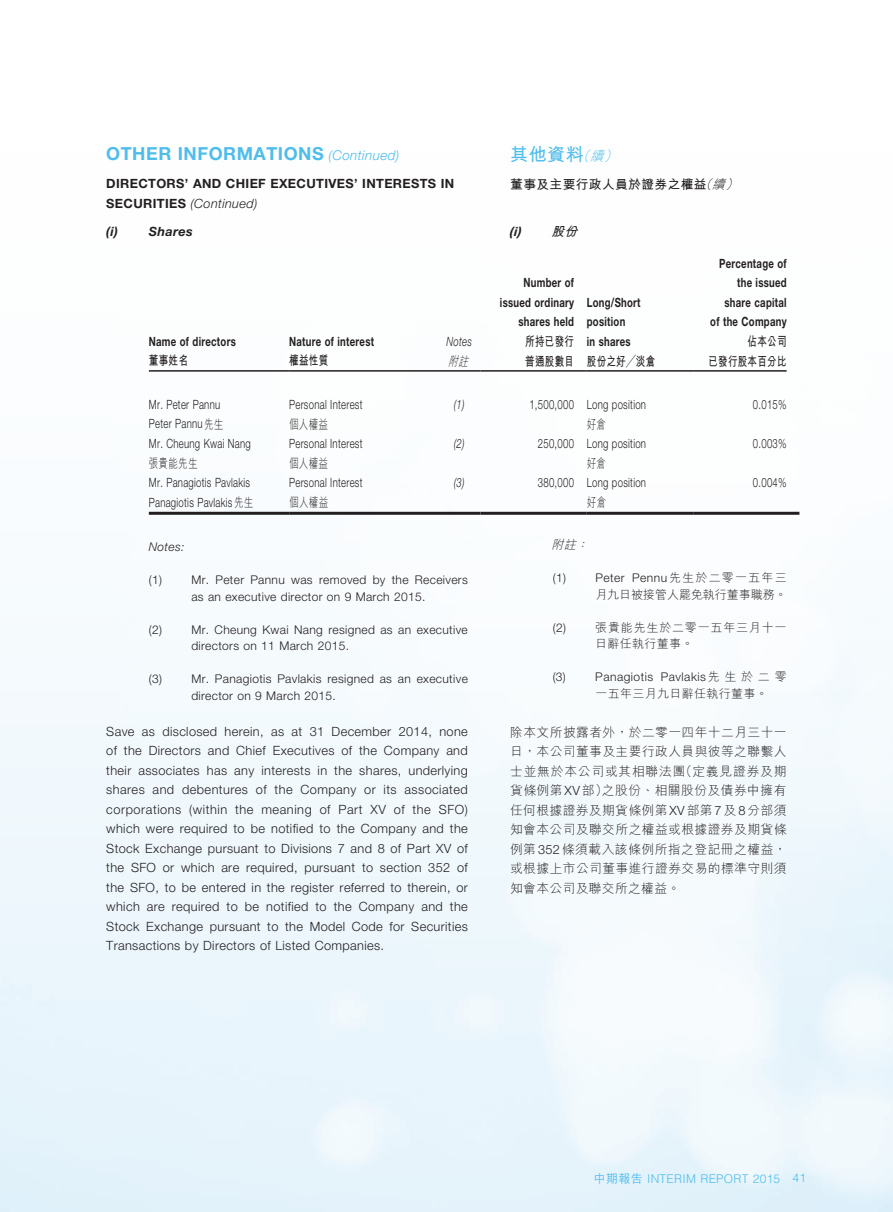
<style>
.page{position:relative;width:893px;height:1212px;background:#fff}
.page>*{position:absolute;margin:0;border:0;box-sizing:border-box;transform-origin:0 0}
.t1{font:700 18px "Helvetica Neue";letter-spacing:.03em;color:#4fbdec}
.t2{font:700 18px "M Hei HK";color:#4fbdec}
.t3{font:italic 300 13.5px "Helvetica Neue";letter-spacing:.03em;color:#4fbdec}
.t4{font:300 12.75px/19.5px "Helvetica Neue";letter-spacing:.03em;color:#231f20;text-align:justify}
.t5{font:300 12.75px "Helvetica Neue";letter-spacing:.03em;color:#231f20;scale:.75 1}
.t6{font:300 12.75px/19.5px "M Hei HK";letter-spacing:.035em;color:#231f20;text-align:justify}
.t7{font:700 12.75px "Helvetica Neue";letter-spacing:.03em;color:#231f20;scale:.75 1}
.t8{font:700 12.75px/19.5px "Helvetica Neue";letter-spacing:.03em;color:#231f20}
.t9{font:700 12.75px "M Hei HK";letter-spacing:.03em;color:#231f20;scale:.75 1}
.t10{font:300 12.75px "M Hei HK";letter-spacing:.035em;color:#231f20;scale:.75 1}
.t11{font:700 12.75px "M Hei HK";letter-spacing:.03em;color:#231f20}
.t12{font:italic 300 12.75px "Helvetica Neue";letter-spacing:.03em;color:#231f20;scale:.75 1}
.t13{font:italic 700 12.75px "Helvetica Neue";letter-spacing:.03em;color:#231f20}
.t14{font:italic 700 12.75px "Helvetica Neue";color:#231f20}
.t15{font:italic 300 12.75px "M Hei HK";color:#231f20;scale:.75 1}
.t16{font:italic 700 12.75px "M Hei HK";color:#231f20}
.t17{font:300 12px/16.5px "Helvetica Neue";letter-spacing:.03em;color:#231f20}
.t18{font:300 12px "Helvetica";letter-spacing:.025em;color:#4fbdec}
.t19{font:300 12px/16.5px "M Hei HK";letter-spacing:.065em;color:#231f20}
.t20{font:300 12px "M Hei HK";letter-spacing:-.005em;color:#231f20}
.t21{font:300 12px "M Hei HK";letter-spacing:.03em;color:#231f20}
.t22{font:italic 300 12px "Helvetica Neue";letter-spacing:.03em;color:#231f20}
.t23{font:italic 300 12px "M Hei HK";color:#231f20}
.s1{font-weight:300;font-style:italic}
.s2{font-weight:300;font-style:italic;font-size:13.5px}
.s3{font-family:"M Hei HK"}
.s4{font-family:"Helvetica Neue"}
.s5{font-family:"M Hei HK";font-weight:500}
</style>
<div class="page">
<div style="left:0;top:0;width:893px;height:1212px;background:linear-gradient(to bottom,#fff,#e9f5fb)"></div>
<hr style="left:149px;top:370px;width:140px;height:2px;background:#231f20">
<hr style="left:289px;top:370px;width:149px;height:2px;background:#231f20">
<hr style="left:438px;top:370px;width:42px;height:2px;background:#231f20">
<hr style="left:480px;top:370px;width:107px;height:2px;background:#231f20">
<hr style="left:587px;top:370px;width:106px;height:2px;background:#231f20">
<hr style="left:693px;top:370px;width:94px;height:2px;background:#231f20">
<hr style="left:149px;top:512px;width:140px;height:3px;background:#231f20">
<hr style="left:289px;top:512px;width:149px;height:3px;background:#231f20">
<hr style="left:438px;top:512px;width:42px;height:3px;background:#231f20">
<hr style="left:480px;top:512px;width:107px;height:3px;background:#231f20">
<hr style="left:587px;top:512px;width:106px;height:3px;background:#231f20">
<hr style="left:693px;top:512px;width:106px;height:3px;background:#231f20">
<h1 class="t1" style="left:106px;top:142px;width:28px">Othe</h1>
<h1 class="t1" style="left:158px;top:142px;width:121px">r Informations</h1>
<p class="t3" style="left:329px;top:147px;width:72px">(Continued)</p>
<p class="t8" style="left:106px;top:173px;width:350px">DIRECTORS’ AND CHIEF EXECUTIVES’ INTERESTS IN<br>SECURITIES <span class="s1">(Continued)</span></p>
<p class="t13" style="left:106px;top:223px;width:13px">(i)</p>
<p class="t13" style="left:149px;top:223px;width:46px">Shares</p>
<h1 class="t2" style="left:510px;top:141px;width:113px">其他資料<span class="s2">（續）</span></h1>
<p class="t11" style="left:510px;top:175px;width:234px">董事及主要行政人員於證券之權益<span class="s1">（續）</span></p>
<p class="t14" style="left:509px;top:224px;width:13px">(i)</p>
<p class="t16" style="left:551px;top:222px;width:32px">股份</p>
<p class="t7" style="left:719px;top:255px;width:92px">Percentage of</p>
<p class="t7" style="left:523px;top:275px;width:69px">Number of</p>
<p class="t7" style="left:737px;top:275px;width:68px">the issued</p>
<p class="t7" style="left:500px;top:294px;width:189px">issued ordinary Long/Short</p>
<p class="t7" style="left:724px;top:294px;width:85px">share capital</p>
<p class="t7" style="left:518px;top:314px;width:144px">shares held position</p>
<p class="t7" style="left:710px;top:314px;width:103px">of the Company</p>
<p class="t7" style="left:149px;top:333px;width:117px">Name of directors</p>
<p class="t7" style="left:289px;top:333px;width:115px">Nature of interest</p>
<p class="t12" style="left:446px;top:334px;width:36px">Notes</p>
<p class="t7" style="left:525px;top:333px;width:142px"><span class="s3">所持已發行</span> in shares</p>
<p class="t9" style="left:748px;top:332px;width:54px">佔本公司</p>
<p class="t9" style="left:149px;top:351px;width:54px">董事姓名</p>
<p class="t9" style="left:289px;top:351px;width:54px">權益性質</p>
<p class="t15" style="left:448px;top:352px;width:33px">附註</p>
<p class="t9" style="left:525px;top:352px;width:175px">普通股數目 股份之好╱淡倉</p>
<p class="t9" style="left:708px;top:352px;width:106px">已發行股本百分比</p>
<p class="t5" style="left:149px;top:396px;width:97px">Mr. Peter Pannu</p>
<p class="t5" style="left:289px;top:396px;width:99px">Personal Interest</p>
<p class="t12" style="left:454px;top:397px;width:16px">(1)</p>
<p class="t5" style="left:529px;top:396px;width:157px">1,500,000 Long position</p>
<p class="t5" style="left:753px;top:396px;width:47px">0.015%</p>
<p class="t5" style="left:149px;top:416px;width:101px">Peter Pannu<span class="s3">先生</span></p>
<p class="t10" style="left:289px;top:415px;width:54px">個人權益</p>
<p class="t10" style="left:587px;top:415px;width:27px">好倉</p>
<p class="t5" style="left:149px;top:435px;width:138px">Mr. Cheung Kwai Nang</p>
<p class="t5" style="left:289px;top:435px;width:99px">Personal Interest</p>
<p class="t12" style="left:454px;top:436px;width:16px">(2)</p>
<p class="t5" style="left:538px;top:435px;width:146px">250,000 Long position</p>
<p class="t5" style="left:753px;top:435px;width:47px">0.003%</p>
<p class="t10" style="left:149px;top:454px;width:67px">張貴能先生</p>
<p class="t10" style="left:289px;top:454px;width:54px">個人權益</p>
<p class="t10" style="left:587px;top:454px;width:27px">好倉</p>
<p class="t5" style="left:149px;top:474px;width:137px">Mr. Panagiotis Pavlakis</p>
<p class="t5" style="left:289px;top:474px;width:99px">Personal Interest</p>
<p class="t12" style="left:454px;top:475px;width:16px">(3)</p>
<p class="t5" style="left:538px;top:474px;width:146px">380,000 Long position</p>
<p class="t5" style="left:753px;top:474px;width:47px">0.004%</p>
<p class="t5" style="left:149px;top:494px;width:141px">panagiotis pavlakis<span class="s3">先生</span></p>
<p class="t10" style="left:289px;top:493px;width:54px">個人權益</p>
<p class="t10" style="left:587px;top:493px;width:27px">好倉</p>
<p class="t22" style="left:149px;top:540px;width:37px">Notes:</p>
<p class="t17" style="left:149px;top:572px;width:34px">(1) M</p>
<p class="t23" style="left:552px;top:536px;width:42px">附註：</p>
<p class="t17" style="left:553px;top:569px;width:15px">(1)</p>
<p class="t17" style="left:595px;top:569px;width:193px">peter pennu<span class="s3">先生於二零一五年三</span></p>
<p class="t20" style="left:595px;top:586px;width:193px">月九日被接管人罷免執行董事職務。</p>
<p class="t17" style="left:553px;top:619px;width:15px">(2)</p>
<p class="t19" style="left:595px;top:619px;width:193px">張貴能先生於二零一五年三月十一日辭任執行董事。</p>
<p class="t17" style="left:553px;top:668px;width:15px">(3)</p>
<p class="t17" style="left:595px;top:668px;width:193px">panagiotis pavlakis<span class="s3">先生於二零</span></p>
<p class="t21" style="left:595px;top:685px;width:174px">一五年三月九日辭任執行董事。</p>
<p class="t6" style="left:510px;top:722px;width:278px">除本文所披露者外，於二零一四年十二月三十一日，本公司董事及主要行政人員與彼等之聯繫人士並無於本公司或其相聯法團（定義見證券及期貨條例第<span class="s4">XV</span>部）之股份、相關股份及債券中擁有任何根據證券及期貨條例第<span class="s4">XV</span>部第<span class="s4">7</span>及<span class="s4">8</span>分部須知會本公司及聯交所之權益或根據證券及期貨條例第<span class="s4">352</span>條須載入該條例所指之登記冊之權益，或根據上市公司董事進行證券交易的標準守則須知會本公司及聯交所之權益。</p>
<p class="t17" style="left:191px;top:572px;width:278px;text-indent:10px">r. Peter Pannu was removed by the Receivers as an executive director on 9 March 2015.</p>
<p class="t17" style="left:149px;top:621px;width:34px">(2) M</p>
<p class="t17" style="left:191px;top:621px;width:278px;text-indent:10px">r. Cheung Kwai Nang resigned as an executive directors on 11 March 2015.</p>
<p class="t17" style="left:149px;top:671px;width:34px">(3) M</p>
<p class="t17" style="left:191px;top:671px;width:278px;text-indent:10px">r. Panagiotis Pavlakis resigned as an executive director on 9 March 2015.</p>
<p class="t4" style="left:106px;top:721px;width:363px">Save as disclosed herein, as at 31 December 2014, none of the Directors and Chief Executives of the Company and their associates has any interests in the shares, underlying shares and debentures of the Company or its associated corporations (within the meaning of Part XV of the SFO) which were required to be notified to the Company and the Stock Exchange pursuant to Divisions 7 and 8 of Part XV of the SFO or which are required, pursuant to section 352 of the SFO , to be entered in the register referred to therein, or which are required to be notified to the Company and the Stock Exchange pursuant to the Model Code for Securities Transactions by Directors of Listed Companies.</p>
<p class="t18" style="left:594px;top:1171px;width:214px"><span class="s5">中期報告</span> INTERI M REPORT 2015 41</p>
</div>
